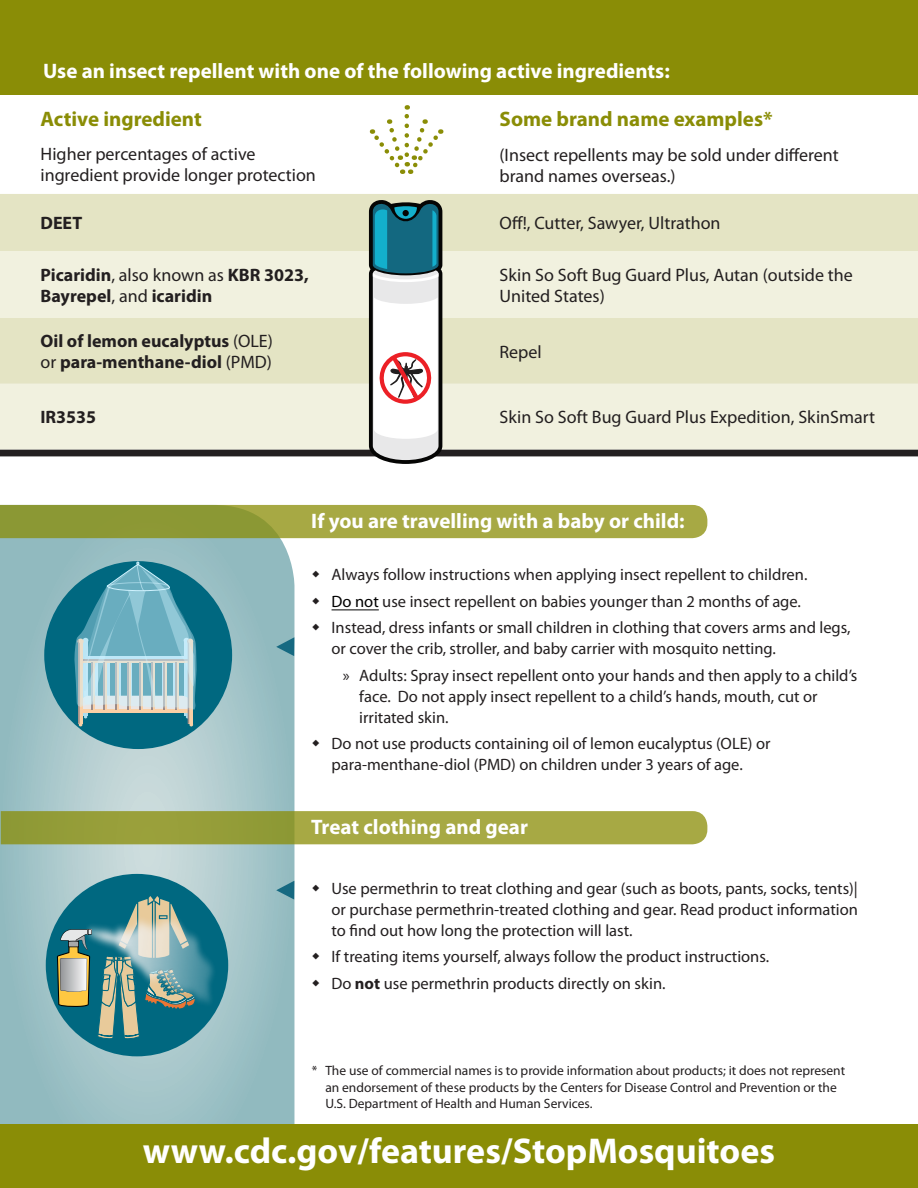
<style>
.page{position:relative;width:918px;height:1188px;background:#fff}
.page>*{position:absolute;margin:0;border:0;box-sizing:border-box;transform-origin:0 0}
.H1__First_Level_Head{font:700 36px "Myriad Pro";color:#fff}
.t1{font:700 21px "Myriad Pro";color:#fff}
.t2{font:700 21px "Myriad Pro";color:#8a8d06}
.t3{font:18px "Myriad Pro";color:#231f20}
.t4{font:700 18px "Myriad Pro";color:#231f20}
.t5{font:16.5px/26.4px "Myriad Pro";color:#231f20}
.B1_8__Body_Text{font:13.5px/16.5px "Myriad Pro";color:#231f20}
.s1{font-weight:400}
.s2{color:#000}
.s3{font-weight:700}
</style>
<div class="page">
<div style="left:0;top:194px;width:918px;height:6px;background:#e4e4c4"></div>
<svg style="left:0;top:538px;width:294px;height:587px;background:#a0c2c6"></svg>
<svg style="left:0;top:505px;width:707px;height:33px;background:#9da33e"></svg>
<svg style="left:1px;top:811px;width:706px;height:33px;background:#9fa440"></svg>
<div style="left:0;top:1125px;width:918px;height:63px;background:#8a8d06"></div>
<div style="left:1px;top:0;width:917px;height:95px;background:#8a8d06"></div>
<div style="left:46px;top:874px;width:182px;height:182px;background:#006880;border-radius:50%"></div>
<img style="left:73px;top:894px;width:159px;height:142px">
<svg style="left:57px;top:896px;width:139px;height:150px"></svg>
<svg style="left:276px;top:637px;width:18px;height:19px"></svg>
<svg style="left:276px;top:881px;width:18px;height:19px"></svg>
<div style="left:44px;top:561px;width:188px;height:188px;background:#006880;border-radius:50%"></div>
<svg style="left:74px;top:562px;width:123px;height:164px"></svg>
<svg style="left:0;top:200px;width:918px;height:264px;background:#e0e1cc"></svg>
<svg style="left:369px;top:105px;width:75px;height:69px"></svg>
<hr style="left:332px;top:610px;width:47px;height:1px;background:#000">
<p class="t1" style="left:43px;top:60px;width:628px">Use an insect repellent with one of the following active ingredients:</p>
<p class="t2" style="left:40px;top:107px;width:163px">Active ingredient</p>
<p class="t2" style="left:500px;top:107px;width:275px">Some brand name examples*</p>
<p class="t3" style="left:40px;top:144px;width:217px">Higher percentages of active</p>
<p class="t3" style="left:500px;top:145px;width:341px">(Insect repellents may be sold under different</p>
<p class="t3" style="left:40px;top:165px;width:277px">ingredient provide longer protection</p>
<p class="t3" style="left:500px;top:166px;width:178px">brand names overseas.)</p>
<p class="t4" style="left:40px;top:213px;width:43px">DEET</p>
<p class="t3" style="left:500px;top:213px;width:223px">Off!, Cutter, Sawyer, Ultrathon</p>
<p class="t4" style="left:40px;top:265px;width:270px">Picaridin<span class="s1">, also known as</span> KBR 3023,</p>
<p class="t3" style="left:500px;top:265px;width:355px">Skin So Soft Bug Guard Plus, Autan (outside the</p>
<p class="t4" style="left:40px;top:286px;width:173px">Bayrepel<span class="s1">, and</span> icaridin</p>
<p class="t3" style="left:500px;top:286px;width:107px">United States)</p>
<p class="t4" style="left:40px;top:331px;width:234px">Oil of lemon eucalyptus <span class="s1">(OLE)</span></p>
<p class="t3" style="left:500px;top:342px;width:44px">Repel</p>
<p class="t4" style="left:40px;top:352px;width:233px"><span class="s1">or</span> para-menthane-diol <span class="s1">(PMD)</span></p>
<p class="t4" style="left:40px;top:407px;width:57px">IR3535</p>
<p class="t3" style="left:500px;top:408px;width:377px">Skin So Soft Bug Guard Plus Expedition, SkinSmart</p>
<p class="t1" style="left:311px;top:509px;width:375px">If you are travelling with a baby or child:</p>
<p class="t5" style="left:332px;top:562px;width:521px">Always follow instructions when applying insect repellent to children.<br><span class="s2">Do not</span> use insect repellent on babies younger than 2 months of age.<br>Instead, dress infants or small children in clothing that covers arms and legs,</p>
<p class="t5" style="left:343px;top:636px;width:516px;text-indent:-11px">or cover the crib, stroller, and baby carrier with mosquito netting.<br>» Adults: Spray insect repellent onto your hands and then apply to a child’s</p>
<p class="t5" style="left:359px;top:686px;width:460px;line-height:21px">face. Do not apply insect repellent to a child’s hands, mouth, cut or irritated skin.</p>
<p class="t5" style="left:332px;top:733px;width:441px;line-height:21px">Do not use products containing oil of lemon eucalyptus (OLE) or para-menthane-diol (PMD) on children under 3 years of age.</p>
<p class="t1" style="left:311px;top:816px;width:218px">Treat clothing and gear</p>
<p class="t5" style="left:332px;top:878px;width:528px;line-height:21px;text-align:justify">Use permethrin to treat clothing and gear (such as boots, pants, socks, tents)| or purchase permethrin-treated clothing and gear. Read product information to find out how long the protection will last.</p>
<p class="t5" style="left:332px;top:944px;width:439px">If treating items yourself, always follow the product instructions.<br>Do <span class="s3">not</span> use permethrin products directly on skin.</p>
<p class="B1_8__Body_Text" style="left:325px;top:1063px;width:521px;text-indent:-14px">* The use of commercial names is to provide information about products; it does not represent an endorsement of these products by the Centers for Disease Control and Prevention or the<br>U.S. Department of Health and Human Services.</p>
<p class="H1__First_Level_Head" style="left:143px;top:1131px;width:634px">www.cdc.gov/features/StopMosquitoes</p>
</div>
